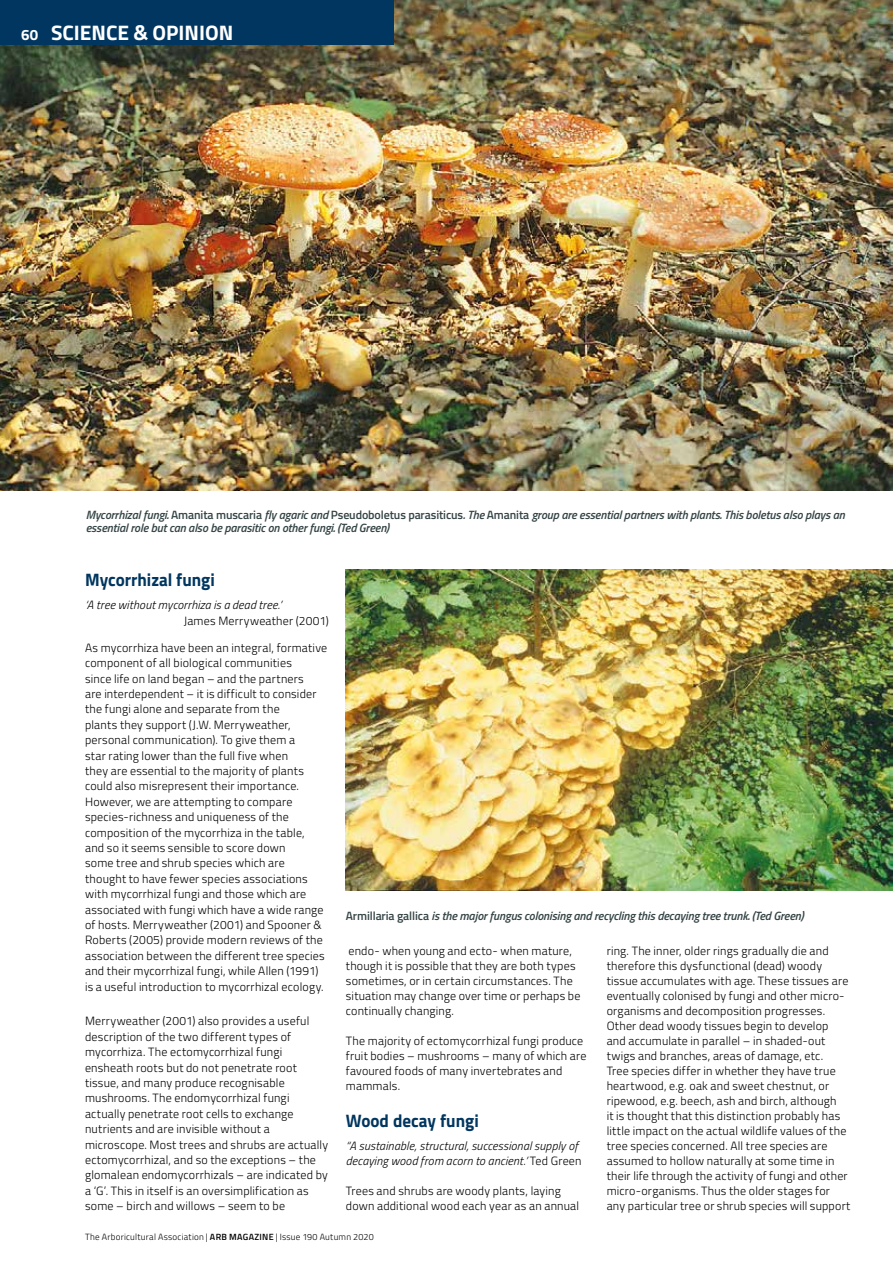
<style>
.page{position:relative;width:893px;height:1263px;background:#fff}
.page>*{position:absolute;margin:0;border:0;box-sizing:border-box;transform-origin:0 0}
.t1{font:700 21px "Titillium Web";color:#fff}
.t2{font:700 18px "Titillium Web";color:#00365f;scale:.95 1}
.t3{font:300 12px/15.5px "Titillium Web";letter-spacing:.015em;color:#000}
.t4{font:italic 600 12px/13.5px "Titillium Web";letter-spacing:-.01em;color:#364546}
.t5{font:italic 300 12px/15px "Titillium Web";letter-spacing:.015em;color:#000}
.t6{font:300 9px "Titillium Web";letter-spacing:.025em;color:#000}
.s1{font-size:15px}
.s2{font-style:normal}
.s3{font-weight:600}
</style>
<div class="page">
<img style="left:0;top:0;width:893px;height:490px">
<div style="left:0;top:0;width:394px;height:45px;background:#00365f"></div>
<img style="left:346px;top:570px;width:547px;height:321px">
<h1 class="t1" style="left:21px;top:17px;width:214px"><span class="s1">60</span> SCIENCE &amp; OPINION</h1>
<p class="t4" style="left:86px;top:507px;width:761px">Mycorrhizal fungi. <span class="s2">Amanita muscaria</span> fly agaric and <span class="s2">Pseudoboletus parasiticus</span>. The <span class="s2">Amanita</span> group are essential partners with plants. This boletus also plays an essential role but can also be parasitic on other fungi. (Ted Green)</p>
<h2 class="t2" style="left:85px;top:565px;width:138px">Mycorrhizal fungi</h2>
<p class="t5" style="left:85px;top:597px;width:198px">‘A tree without mycorrhiza is a dead tree.’</p>
<p class="t3" style="left:184px;top:612px;width:147px">James Merryweather (2001)</p>
<p class="t3" style="left:85px;top:639px;width:244px">As mycorrhiza have been an integral, formative component of all biological communities<br>since life on land began – and the partners<br>are interdependent – it is difficult to consider the fungi alone and separate from the<br>plants they support (J.W. Merryweather, personal communication). To give them a<br>star rating lower than the full five when<br>they are essential to the majority of plants could also misrepresent their importance.<br>However, we are attempting to compare species-richness and uniqueness of the composition of the mycorrhiza in the table,<br>and so it seems sensible to score down<br>some tree and shrub species which are thought to have fewer species associations with mycorrhizal fungi and those which are associated with fungi which have a wide range of hosts. Merryweather (2001) and Spooner &amp; Roberts (2005) provide modern reviews of the association between the different tree species and their mycorrhizal fungi, while Allen (1991) is a useful introduction to mycorrhizal ecology.</p>
<p class="t3" style="left:85px;top:1013px;width:245px">Merryweather (2001) also provides a useful description of the two different types of mycorrhiza. The ectomycorrhizal fungi ensheath roots but do not penetrate root tissue, and many produce recognisable mushrooms. The endomycorrhizal fungi actually penetrate root cells to exchange nutrients and are invisible without a microscope. Most trees and shrubs are actually ectomycorrhizal, and so the exceptions – the glomalean endomycorrhizals – are indicated by a ‘G’. This in itself is an oversimplification as some – birch and willows – seem to be</p>
<p class="t4" style="left:346px;top:908px;width:459px"><span class="s2">Armillaria gallica</span> is the major fungus colonising and recycling this decaying tree trunk. (Ted Green)</p>
<p class="t3" style="left:346px;top:943px;width:236px;line-height:15px">endo- when young and ecto- when mature, though it is possible that they are both types sometimes, or in certain circumstances. The situation may change over time or perhaps be continually changing.</p>
<p class="t3" style="left:346px;top:1033px;width:242px;line-height:15px">The majority of ectomycorrhizal fungi produce fruit bodies – mushrooms – many of which are favoured foods of many invertebrates and mammals.</p>
<h2 class="t2" style="left:346px;top:1107px;width:141px">Wood decay fungi</h2>
<p class="t5" style="left:346px;top:1138px;width:237px">“A sustainable, structural, successional supply of decaying wood from acorn to ancient.’ <span class="s2">Ted Green</span></p>
<p class="t3" style="left:346px;top:1183px;width:235px;line-height:15px">Trees and shrubs are woody plants, laying down additional wood each year as an annual</p>
<p class="t3" style="left:607px;top:943px;width:245px;line-height:15px">ring. The inner, older rings gradually die and therefore this dysfunctional (dead) woody tissue accumulates with age. These tissues are eventually colonised by fungi and other micro&shy;organisms and decomposition progresses.<br>Other dead woody tissues begin to develop and accumulate in parallel – in shaded-out twigs and branches, areas of damage, etc.<br>Tree species differ in whether they have true heartwood, e.g. oak and sweet chestnut, or ripewood, e.g. beech, ash and birch, although<br>it is thought that this distinction probably has little impact on the actual wildlife values of the tree species concerned. All tree species are assumed to hollow naturally at some time in their life through the activity of fungi and other micro-organisms. Thus the older stages for any particular tree or shrub species will support</p>
<p class="t6" style="left:85px;top:1230px;width:290px">The Arboricultural Association | <span class="s3">ARB MAGAZINE</span> | Issue 190 Autumn 2020</p>
</div>
